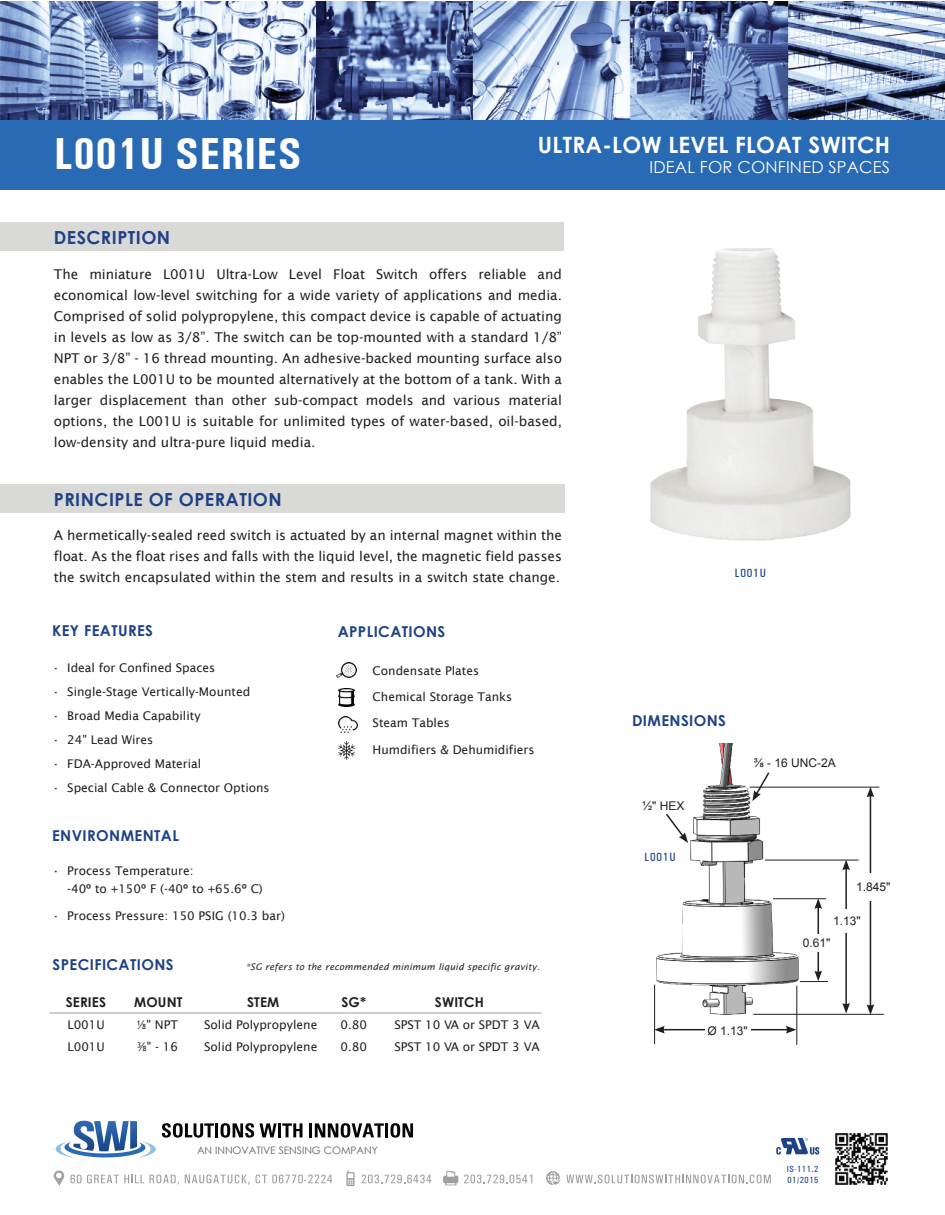
<style>
.page{position:relative;width:945px;height:1215px;background:#fff}
.page>*{position:absolute;margin:0;border:0;box-sizing:border-box;transform-origin:0 0}
.t1{font:700 condensed 45px "Univers";letter-spacing:.01em;color:#fff}
.t2{font:700 22.5px "Century Gothic";letter-spacing:.01em;color:#fff}
.t3{font:700 18px "Century Gothic";letter-spacing:.025em;color:#1e4285}
.t4{font:16.5px "Century Gothic";letter-spacing:.01em;color:#fff}
.t5{font:700 15px "Century Gothic";letter-spacing:.025em;color:#1e4285}
.t6{font:13.5px/21px "Lucida Sans";color:#231f20;text-align:justify}
.t7{font:700 13.5px "Century Gothic";letter-spacing:.01em;color:#231f20}
.t8{font:12px/26.2px "Lucida Sans";color:#231f20}
.t9{font:12px "Arial";color:#231f20}
.t10{font:500 condensed 12px "Univers";letter-spacing:.075em;color:#1e4285}
.t11{font:10.35px "Century Gothic";color:#606161}
.t12{font:italic 9px "Lucida Sans";letter-spacing:.025em;color:#231f20}
.t13{font:500 condensed 9px/10.8px "Univers";letter-spacing:.075em;color:#1e4285}
.s1{font-family:"Trebuchet MS"}
</style>
<div class="page">
<img style="left:654px;top:744px;width:168px;height:289px">
<hr style="left:750px;top:787px;width:129px;height:1px;background:#231f20">
<hr style="left:753px;top:1014px;width:131px;height:1px;background:#231f20">
<hr style="left:773px;top:898px;width:53px;height:1px;background:#231f20">
<hr style="left:870px;top:795px;width:1px;height:212px;background:#231f20">
<svg style="left:867px;top:787px;width:7px;height:10px"></svg>
<svg style="left:867px;top:1004px;width:7px;height:11px"></svg>
<hr style="left:818px;top:907px;width:1px;height:66px;background:#231f20">
<svg style="left:814px;top:898px;width:8px;height:11px"></svg>
<svg style="left:800px;top:971px;width:28px;height:11px"></svg>
<hr style="left:654px;top:985px;width:1px;height:59px;background:#231f20">
<hr style="left:796px;top:986px;width:1px;height:59px;background:#231f20">
<hr style="left:662px;top:1029px;width:126px;height:1px;background:#231f20">
<svg style="left:654px;top:1026px;width:11px;height:8px"></svg>
<svg style="left:786px;top:1026px;width:10px;height:8px"></svg>
<div style="left:852px;top:873px;width:43px;height:28px;background:#fff"></div>
<div style="left:800px;top:934px;width:33px;height:17px;background:#fff"></div>
<div style="left:705px;top:1020px;width:46px;height:21px;background:#fff"></div>
<div style="left:749px;top:748px;width:91px;height:30px;background:#fff"></div>
<div style="left:641px;top:796px;width:45px;height:20px;background:#fff"></div>
<svg style="left:752px;top:772px;width:19px;height:29px"></svg>
<svg style="left:664px;top:812px;width:24px;height:31px"></svg>
<hr style="left:765px;top:860px;width:94px;height:1px;background:#231f20">
<hr style="left:845px;top:868px;width:2px;height:137px;background:#231f20">
<svg style="left:842px;top:860px;width:8px;height:10px"></svg>
<svg style="left:842px;top:1003px;width:8px;height:11px"></svg>
<div style="left:831px;top:909px;width:32px;height:24px;background:#fff"></div>
<img style="left:650px;top:248px;width:201px;height:293px">
<div style="left:0;top:222px;width:564px;height:29px;background:#d9d9d8"></div>
<div style="left:0;top:484px;width:565px;height:29px;background:#d9d9d8"></div>
<svg style="left:70px;top:1175px;width:11px;height:8px"></svg>
<svg style="left:87px;top:1175px;width:92px;height:10px"></svg>
<svg style="left:185px;top:1175px;width:65px;height:10px"></svg>
<svg style="left:256px;top:1175px;width:76px;height:8px"></svg>
<svg style="left:362px;top:1175px;width:69px;height:8px"></svg>
<svg style="left:464px;top:1175px;width:68px;height:8px"></svg>
<svg style="left:346px;top:1170px;width:9px;height:16px"></svg>
<svg style="left:443px;top:1171px;width:15px;height:14px"></svg>
<svg style="left:546px;top:1171px;width:225px;height:14px"></svg>
<svg style="left:54px;top:1170px;width:10px;height:16px"></svg>
<hr style="left:49px;top:1013px;width:75px;height:1px;background:#a0a0a3">
<hr style="left:124px;top:1013px;width:90px;height:1px;background:#a0a0a3">
<hr style="left:214px;top:1013px;width:138px;height:1px;background:#a0a0a3">
<hr style="left:352px;top:1013px;width:67px;height:1px;background:#a0a0a3">
<hr style="left:419px;top:1013px;width:123px;height:1px;background:#a0a0a3">
<svg style="left:162px;top:1123px;width:52px;height:15px"></svg>
<hr style="left:215px;top:1123px;width:3px;height:14px;background:#050504">
<svg style="left:221px;top:1123px;width:81px;height:15px"></svg>
<hr style="left:309px;top:1123px;width:3px;height:14px;background:#050504">
<svg style="left:315px;top:1123px;width:69px;height:15px"></svg>
<hr style="left:385px;top:1123px;width:3px;height:14px;background:#050504">
<svg style="left:390px;top:1123px;width:23px;height:15px"></svg>
<svg style="left:55px;top:1121px;width:101px;height:37px"></svg>
<div style="left:0;top:119px;width:945px;height:71px;background:#286ab4"></div>
<img style="left:337px;top:663px;width:19px;height:15px">
<img style="left:338px;top:716px;width:19px;height:17px">
<img style="left:339px;top:688px;width:16px;height:18px">
<img style="left:339px;top:742px;width:16px;height:18px">
<img style="left:835px;top:1133px;width:53px;height:52px">
<img style="left:0;top:2px;width:945px;height:118px">
<svg style="left:776px;top:1138px;width:43px;height:17px"></svg>
<h1 class="t1" style="left:54px;top:127px;width:249px">L001U SERIES</h1>
<h2 class="t2" style="left:538px;top:128px;width:354px">ULTRA-LOW LEVEL FLOAT SWITCH</h2>
<p class="t4" style="left:650px;top:156px;width:242px">IDEAL FOR CONFINED SPACES</p>
<h3 class="t3" style="left:54px;top:224px;width:118px">DESCRIPTION</h3>
<p class="t6" style="left:54px;top:264px;width:510px">The miniature L001U Ultra-Low Level Float Switch offers reliable and economical low-level switching for a wide variety of applications and media.<br>Comprised of solid polypropylene, this compact device is capable of actuating in levels as low as 3/8”. The switch can be top-mounted with a standard 1/8” NPT or 3/8” - 16 thread mounting. An adhesive-backed mounting surface also enables the L001U to be mounted alternatively at the bottom of a tank. With a larger displacement than other sub-compact models and various material options, the L001U is suitable for unlimited types of water-based, oil-based, low-density and ultra-pure liquid media.</p>
<h3 class="t3" style="left:54px;top:486px;width:229px">PRINCIPLE OF OPERATION</h3>
<p class="t6" style="left:54px;top:525px;width:510px">A hermetically-sealed reed switch is actuated by an internal magnet within the float. As the float rises and falls with the liquid level, the magnetic field passes the switch encapsulated within the stem and results in a switch state change.</p>
<p class="t5" style="left:52px;top:619px;width:103px">KEY FEATURES</p>
<p class="t8" style="left:52px;top:655px;width:165px">• Ideal for Confined Spaces</p>
<p class="t8" style="left:52px;top:679px;width:200px">• Single-Stage Vertically-Mounted</p>
<p class="t8" style="left:52px;top:703px;width:150px">• Broad Media Capability</p>
<p class="t8" style="left:52px;top:727px;width:103px">• 24" Lead Wires</p>
<p class="t8" style="left:52px;top:751px;width:151px">• FDA-Approved Material</p>
<p class="t8" style="left:52px;top:775px;width:219px">• Special Cable &amp; Connector Options</p>
<p class="t5" style="left:52px;top:825px;width:128px">ENVIRONMENTAL</p>
<p class="t8" style="left:67px;top:862px;width:197px;line-height:18px;text-indent:-15px">• Process Temperature:<br>-40º to +150º F (-40º to +65.6º C)</p>
<p class="t8" style="left:52px;top:903px;width:234px">• Process Pressure: 150 PSIG (10.3 bar)</p>
<p class="t5" style="left:53px;top:954px;width:122px">SPECIFICATIONS</p>
<p class="t7" style="left:66px;top:992px;width:42px">SERIES</p>
<p class="t7" style="left:134px;top:992px;width:50px">MOUNT</p>
<p class="t7" style="left:247px;top:992px;width:34px">STEM</p>
<p class="t7" style="left:341px;top:992px;width:26px">SG*</p>
<p class="t7" style="left:435px;top:992px;width:50px">SWITCH</p>
<p class="t8" style="left:67px;top:1012px;width:39px">L001U</p>
<p class="t8" style="left:137px;top:1012px;width:43px"><span class="s1">⅛</span>" NPT</p>
<p class="t8" style="left:204px;top:1012px;width:115px">Solid Polypropylene</p>
<p class="t8" style="left:341px;top:1012px;width:28px">0.80</p>
<p class="t8" style="left:394px;top:1012px;width:147px">SPST 10 VA or SPDT 3 VA</p>
<p class="t8" style="left:67px;top:1034px;width:39px">L001U</p>
<p class="t8" style="left:137px;top:1034px;width:42px"><span class="s1">⅜</span>" - 16</p>
<p class="t8" style="left:204px;top:1034px;width:115px">Solid Polypropylene</p>
<p class="t8" style="left:341px;top:1034px;width:28px">0.80</p>
<p class="t8" style="left:394px;top:1034px;width:147px">SPST 10 VA or SPDT 3 VA</p>
<p class="t5" style="left:338px;top:620px;width:109px">APPLICATIONS</p>
<p class="t8" style="left:373px;top:657px;width:163px">Condensate Plates<br>Chemical Storage Tanks<br>Steam Tables<br>Humdifiers &amp; Dehumidifiers</p>
<p class="t12" style="left:246px;top:961px;width:296px">*SG refers to the recommended minimum liquid specific gravity.</p>
<p class="t11" style="left:197px;top:1143px;width:182px">AN INNOVATIVE SENSING COMPANY</p>
<p class="t10" style="left:735px;top:566px;width:33px">L001U</p>
<p class="t5" style="left:632px;top:709px;width:95px">DIMENSIONS</p>
<p class="t9" style="left:642px;top:798px;width:44px">½" HEX</p>
<p class="t10" style="left:644px;top:850px;width:33px">L001U</p>
<p class="t9" style="left:754px;top:755px;width:84px">⅜ - 16 UNC-2A</p>
<p class="t9" style="left:856px;top:879px;width:36px">1.845"</p>
<p class="t9" style="left:833px;top:913px;width:29px">1.13"</p>
<p class="t9" style="left:803px;top:935px;width:29px">0.61"</p>
<p class="t9" style="left:707px;top:1023px;width:42px">Ø 1.13"</p>
<p class="t13" style="left:787px;top:1164px;width:33px">IS-111.2<br>01/2015</p>
</div>
